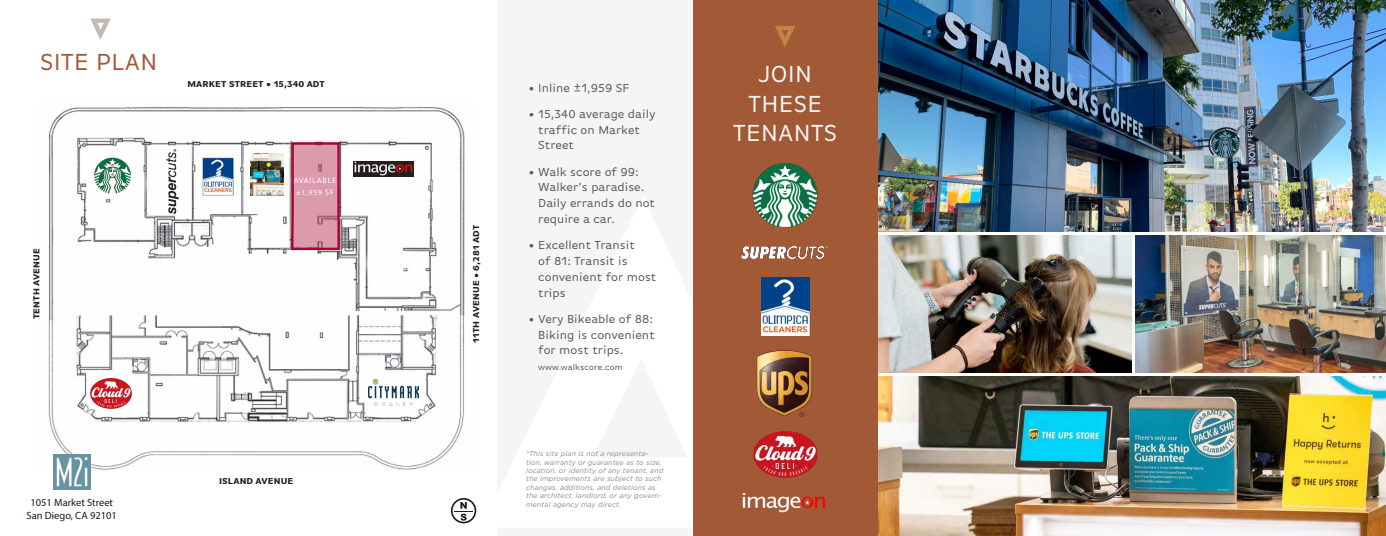
<style>
.page{position:relative;width:1386px;height:536px;background:#fff}
.page>*{position:absolute;margin:0;border:0;box-sizing:border-box;transform-origin:0 0}
.t1{font:24.5px/29.4px "Basic Gothic Pro";letter-spacing:.01em;color:#f5f5f4;text-align:center}
.t2{font:24.5px "Basic Gothic Pro";letter-spacing:.01em;color:#a15936}
.t3{font:12.25px/15.8px "Basic Gothic Pro";color:#57585a}
.t4{font:10.5px "Myriad Pro";color:#1f1617}
.t5{font:700 9.01px "Basic Gothic Pro";letter-spacing:.01em;color:#231f20}
.t6{font:8.75px "Basic Gothic Pro";color:#57585a}
.t7{font:7.88px "Myriad Pro";letter-spacing:.11em;color:#fff}
.t8{font:italic 7px/8.4px "Gotham";letter-spacing:.02em;color:#87898c}
</style>
<div class="page">
<div style="left:497px;top:0;width:195px;height:536px;background:#f5f5f4"></div>
<img style="left:36px;top:107px;width:419px;height:364px">
<img style="left:93px;top:157px;width:40px;height:38px">
<img style="left:369px;top:379px;width:49px;height:27px">
<img style="left:251px;top:154px;width:33px;height:41px">
<img style="left:158px;top:149px;width:28px;height:64px">
<img style="left:877px;top:235px;width:255px;height:137px">
<img style="left:877px;top:0;width:509px;height:232px">
<svg style="left:290px;top:141px;width:51px;height:110px;background:#cf859b"></svg>
<img style="left:202px;top:158px;width:31px;height:37px">
<img style="left:877px;top:376px;width:509px;height:160px">
<img style="left:1135px;top:235px;width:251px;height:137px">
<img style="left:53px;top:454px;width:37px;height:35px">
<svg style="left:443px;top:115px;width:249px;height:412px"></svg>
<div style="left:693px;top:0;width:184px;height:536px;background:#a15936"></div>
<svg style="left:775px;top:26px;width:20px;height:21px"></svg>
<img style="left:752px;top:163px;width:66px;height:64px">
<img style="left:742px;top:246px;width:85px;height:14px">
<img style="left:761px;top:278px;width:48px;height:57px">
<img style="left:756px;top:350px;width:57px;height:68px">
<svg style="left:451px;top:498px;width:25px;height:25px"></svg>
<svg style="left:90px;top:18px;width:21px;height:22px"></svg>
<img style="left:90px;top:378px;width:42px;height:30px">
<img style="left:753px;top:431px;width:64px;height:46px">
<svg style="left:354px;top:161px;width:60px;height:15px"></svg>
<img style="left:355px;top:162px;width:57px;height:13px">
<img style="left:743px;top:492px;width:83px;height:20px">
<p class="t2" style="left:40px;top:48px;width:119px">SITE PLAN</p>
<p class="t5" style="left:187px;top:79px;width:139px">MARKET STREET • 15,340 ADT</p>
<p class="t5" style="left:31px;top:319px;width:72px;rotate:-90deg">TENTH AVENUE</p>
<p class="t7" style="left:294px;top:175px;width:44px">AVAILABLE</p>
<p class="t7" style="left:296px;top:188px;width:39px">±1,959 SF</p>
<p class="t4" style="left:30px;top:496px;width:84px">1051 Market Street</p>
<p class="t4" style="left:26px;top:509px;width:92px">San Diego, CA 92101</p>
<p class="t5" style="left:219px;top:475px;width:76px">ISLAND AVENUE</p>
<p class="t5" style="left:471px;top:343px;width:119px;rotate:-90deg">11TH AVENUE • 6,281 ADT</p>
<p class="t3" style="left:529px;top:80px;width:102px">• Inline ±1,959 SF</p>
<p class="t3" style="left:538px;top:106px;width:119px;text-indent:-10px">• 15,340 average daily traffic on Market<br>Street</p>
<p class="t3" style="left:538px;top:164px;width:118px;text-indent:-10px">• Walk score of 99:<br>Walker’s paradise.<br>Daily errands do not require a car.</p>
<p class="t3" style="left:538px;top:237px;width:120px;text-indent:-10px">• Excellent Transit<br>of 81: Transit is convenient for most trips</p>
<p class="t3" style="left:538px;top:311px;width:118px;text-indent:-10px">• Very Bikeable of 88:<br>Biking is convenient for most trips.</p>
<p class="t6" style="left:538px;top:362px;width:86px">www.walkscore.com</p>
<p class="t8" style="left:526px;top:449px;width:139px">*This site plan is not a representa&shy;tion, warranty or guarantee as to size, location, or identity of any tenant, and the improvements are subject to such changes, additions, and deletions as the architect, landlord, or any govern&shy;mental agency may direct.</p>
<p class="t1" style="left:733px;top:59px;width:106px">JOIN<br>THESE<br>TENANTS</p>
</div>
